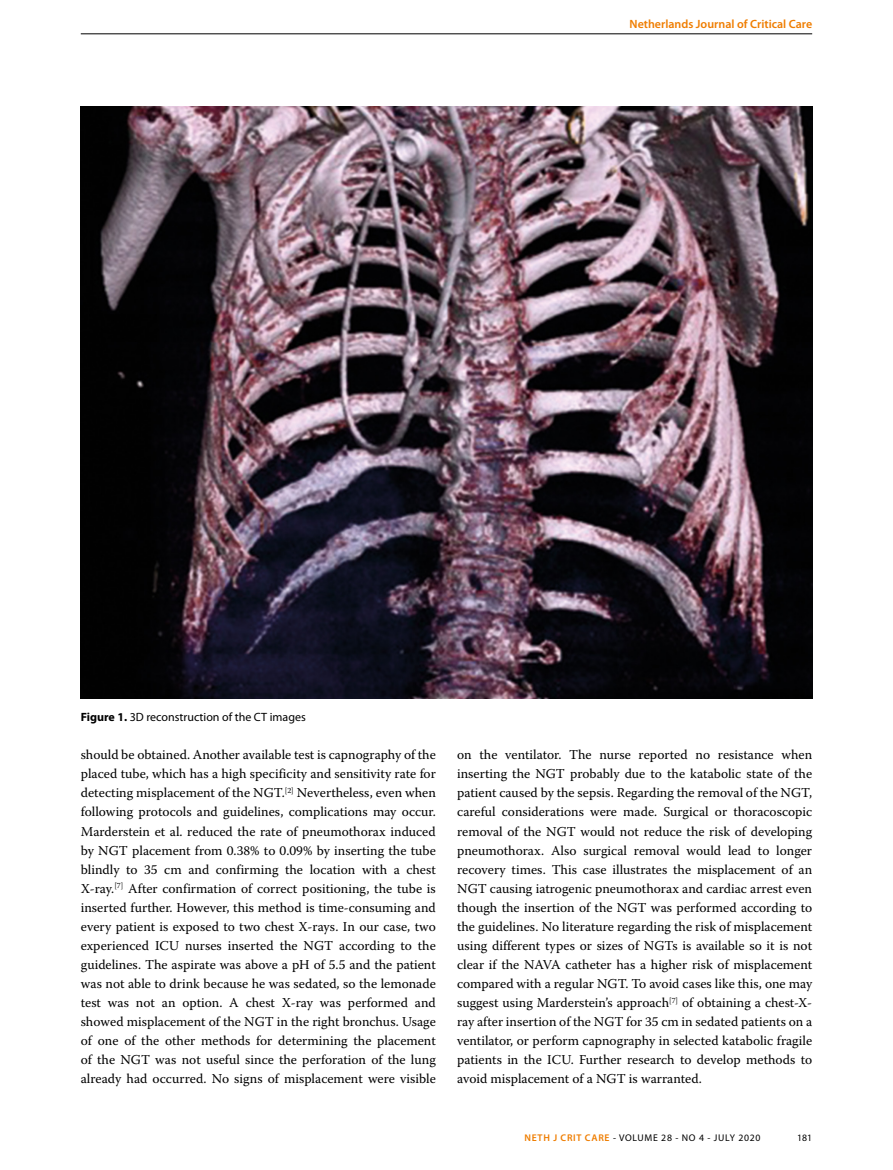
<style>
.page{position:relative;width:893px;height:1170px;background:#fff}
.page>*{position:absolute;margin:0;border:0;box-sizing:border-box;transform-origin:0 0}
.t1{font:13.5px/19px "Warnock Pro";color:#000;text-align:justify}
.t2{font:12px "Myriad Pro";color:#000}
.t3{font:600 12px "Myriad Pro";color:#ef7d00}
.t4{font:9.75px "Myriad Pro";letter-spacing:.07em;color:#000}
.s1{font-weight:700}
.s2{font-weight:600;color:#ef7d00}
</style>
<div class="page">
<hr style="left:81px;top:34px;width:731px;height:1px;background:#000">
<img style="left:81px;top:106px;width:731px;height:592px">
<p class="t3" style="left:630px;top:17px;width:184px">Netherlands Journal of Critical Care</p>
<p class="t2" style="left:81px;top:709px;width:227px"><span class="s1">Figure 1.</span> 3D reconstruction of the CT images</p>
<p class="t1" style="left:81px;top:745px;width:357px">should be obtained. Another available test is capnography of the placed tube, which has a high specificity and sensitivity rate for detecting misplacement of the NGT.<sup>[2]</sup> Nevertheless, even when following protocols and guidelines, complications may occur.<br>Marderstein et al. reduced the rate of pneumothorax induced by NGT placement from 0.38% to 0.09% by inserting the tube blindly to 35 cm and confirming the location with a chest X-ray.<sup>[7]</sup> After confirmation of correct positioning, the tube is inserted further. However, this method is time-consuming and every patient is exposed to two chest X-rays. In our case, two experienced ICU nurses inserted the NGT according to the guidelines. The aspirate was above a pH of 5.5 and the patient was not able to drink because he was sedated, so the lemonade test was not an option. A chest X-ray was performed and showed misplacement of the NGT in the right bronchus. Usage of one of the other methods for determining the placement of the NGT was not useful since the perforation of the lung already had occurred. No signs of misplacement were visible</p>
<p class="t1" style="left:457px;top:745px;width:357px">on the ventilator. The nurse reported no resistance when inserting the NGT probably due to the katabolic state of the patient caused by the sepsis. Regarding the removal of the NGT, careful considerations were made. Surgical or thoracoscopic removal of the NGT would not reduce the risk of developing pneumothorax. Also surgical removal would lead to longer recovery times. This case illustrates the misplacement of an NGT causing iatrogenic pneumothorax and cardiac arrest even though the insertion of the NGT was performed according to the guidelines. No literature regarding the risk of misplacement using different types or sizes of NGTs is available so it is not clear if the NAVA catheter has a higher risk of misplacement compared with a regular NGT. To avoid cases like this, one may suggest using Marderstein’s approach<sup>[7]</sup> of obtaining a chest-X&shy;ray after insertion of the NGT for 35 cm in sedated patients on a ventilator, or perform capnography in selected katabolic fragile patients in the ICU. Further research to develop methods to avoid misplacement of a NGT is warranted.</p>
<p class="t4" style="left:525px;top:1131px;width:237px"><span class="s2">NETH J CRIT CARE</span> - VOLUME 28 - NO 4 - JULY 2020</p>
<p class="t4" style="left:797px;top:1131px;width:17px">181</p>
</div>
